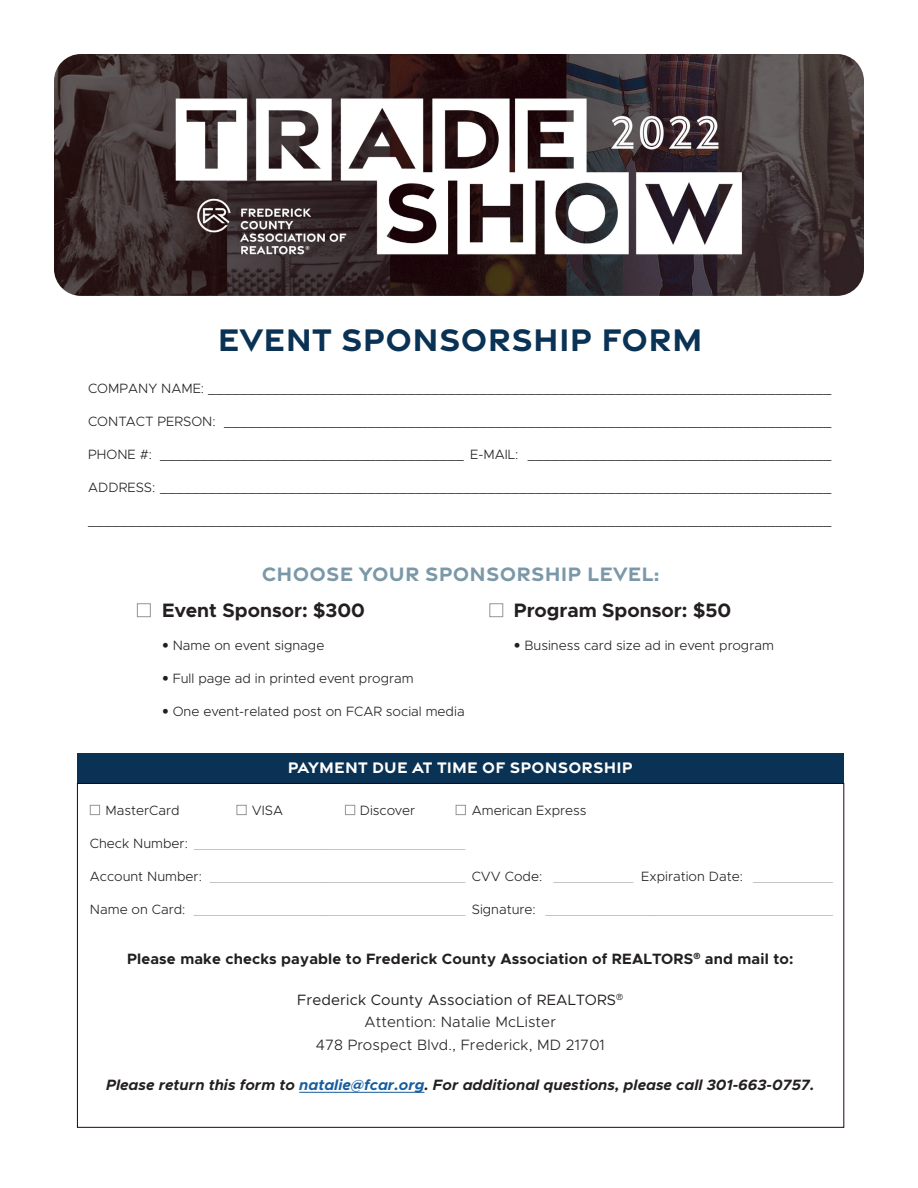
<style>
.page{position:relative;width:918px;height:1188px;background:#fff}
.page>*{position:absolute;margin:0;border:0;box-sizing:border-box;transform-origin:0 0}
.t1{font:700 33.75px "Gravesend Sans";letter-spacing:.01em;color:#0a3254}
.t2{font:700 21px "Gravesend Sans";letter-spacing:.01em;color:#7b98a9}
.t3{font:700 19.5px "Metropolis";color:#231f20}
.t4{font:700 16.5px "Gravesend Sans";letter-spacing:.01em;color:#fff}
.t5{font:italic 700 15px "Metropolis";color:#231f20}
.t6{font:700 15px "Metropolis";letter-spacing:.01em;color:#231f20}
.t7{font:300 15px/22.5px "Metropolis";letter-spacing:.01em;color:#231f20;text-align:center}
.t8{font:15px "Metropolis";letter-spacing:.01em;color:#231f20}
.t9{font:300 13.5px "Metropolis";color:#231f20}
.t10{font:300 13.5px "Metropolis";color:#b2b3b7}
.s1{font-family:"Avenir";font-weight:400}
.s2{color:#231f20}
.s3{color:#175d9e}
</style>
<div class="page">
<div style="left:77px;top:753px;width:767px;height:31px;background:#0a3254"></div>
<hr style="left:299px;top:1092px;width:125px;height:1px;background:#175d9e">
<div style="left:90px;top:805px;width:10px;height:10px;border:1px solid #939598"></div>
<div style="left:237px;top:805px;width:10px;height:10px;border:1px solid #939598"></div>
<div style="left:345px;top:805px;width:10px;height:10px;border:1px solid #939598"></div>
<div style="left:456px;top:805px;width:10px;height:10px;border:1px solid #939598"></div>
<img style="left:54px;top:54px;width:810px;height:242px">
<div style="left:137px;top:603px;width:14px;height:14px;border:1px solid #939598"></div>
<div style="left:489px;top:603px;width:14px;height:14px;border:1px solid #939598"></div>
<p class="t1" style="left:218px;top:317px;width:486px">EVENT SPONSORSHIP FORM</p>
<p class="t9" style="left:88px;top:380px;width:745px">COMPANY NAME: ______________________________________________________________________________</p>
<p class="t9" style="left:88px;top:413px;width:745px">CONTACT PERSON: ____________________________________________________________________________</p>
<p class="t9" style="left:88px;top:446px;width:745px">PHONE #: ______________________________________ E-MAIL: ______________________________________</p>
<p class="t9" style="left:88px;top:479px;width:745px">ADDRESS: ____________________________________________________________________________________</p>
<p class="t9" style="left:88px;top:512px;width:745px">_____________________________________________________________________________________________</p>
<p class="t2" style="left:262px;top:560px;width:399px">CHOOSE YOUR SPONSORSHIP LEVEL:</p>
<p class="t3" style="left:162px;top:598px;width:204px">Event Sponsor: $300</p>
<p class="t9" style="left:162px;top:637px;width:164px"><span class="s1">•</span> Name on event signage</p>
<p class="t9" style="left:162px;top:670px;width:253px"><span class="s1">•</span> Full page ad in printed event program</p>
<p class="t9" style="left:162px;top:703px;width:304px"><span class="s1">•</span> One event-related post on FCAR social media</p>
<p class="t3" style="left:514px;top:598px;width:219px">Program Sponsor: $50</p>
<p class="t9" style="left:514px;top:637px;width:262px"><span class="s1">•</span> Business card size ad in event program</p>
<p class="t4" style="left:288px;top:757px;width:346px">PAYMENT DUE AT TIME OF SPONSORSHIP</p>
<p class="t9" style="left:106px;top:802px;width:76px">MasterCard</p>
<p class="t9" style="left:252px;top:802px;width:33px">VISA</p>
<p class="t9" style="left:360px;top:802px;width:57px">Discover</p>
<p class="t9" style="left:472px;top:802px;width:116px">American Express</p>
<p class="t10" style="left:90px;top:835px;width:377px"><span class="s2">Check Number:</span> __________________________________</p>
<p class="t10" style="left:90px;top:868px;width:745px"><span class="s2">Account Number:</span> ________________________________ <span class="s2">CVV Code:</span> __________ <span class="s2">Expiration Date:</span> __________</p>
<p class="t10" style="left:90px;top:901px;width:745px"><span class="s2">Name on Card:</span> __________________________________ <span class="s2">Signature:</span> ____________________________________</p>
<p class="t6" style="left:127px;top:950px;width:668px">Please make checks payable to Frederick County Association of REALTORS<sup>®</sup> and mail to:</p>
<p class="t8" style="left:297px;top:990px;width:328px">Frederick County Association of REALTORS<sup>®</sup></p>
<p class="t7" style="left:316px;top:1011px;width:291px">Attention: Natalie McLister<br>478 Prospect Blvd., Frederick, MD 21701</p>
<p class="t5" style="left:106px;top:1076px;width:710px">Please return this form to <span class="s3">natalie@fcar.org</span>. For additional questions, please call 301-663-0757.</p>
</div>
